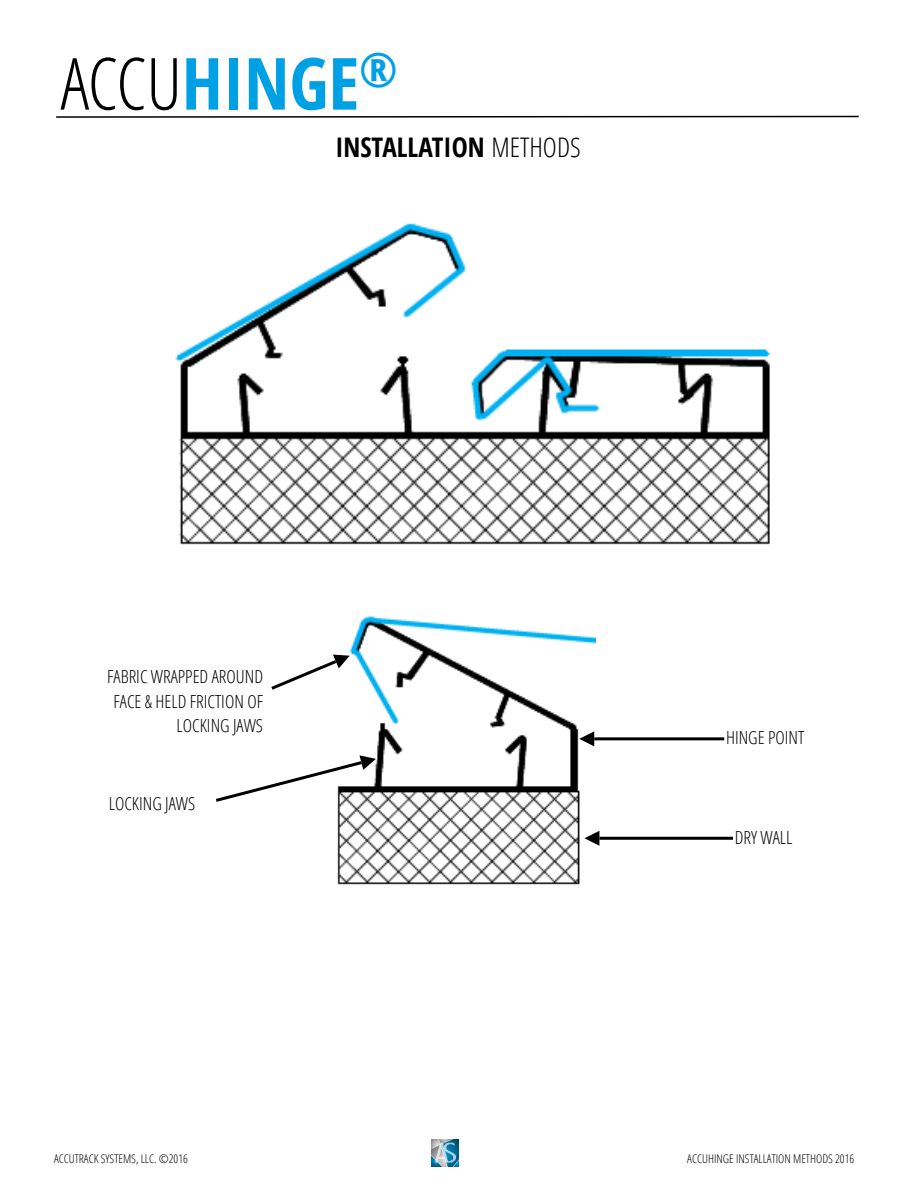
<style>
.page{position:relative;width:918px;height:1188px;background:#fff}
.page>*{position:absolute;margin:0;border:0;box-sizing:border-box;transform-origin:0 0}
.t1{font:700 condensed 72px "Open Sans";color:#00a0e4}
.t2{font:700 condensed 27px "Open Sans";color:#000}
.t3{font:300 condensed 18px/24.6px "Open Sans";color:#000;text-align:right}
.t4{font:300 condensed 12px "Open Sans";color:#000}
.s1{font-weight:300;color:#000}
.s2{font-weight:300}
</style>
<div class="page">
<svg style="left:56px;top:115px;width:803px;height:3px"></svg>
<img style="left:432px;top:1139px;width:27px;height:28px">
<img style="left:175px;top:223px;width:595px;height:322px">
<img style="left:333px;top:616px;width:263px;height:269px">
<hr style="left:599px;top:837px;width:134px;height:3px;background:#000">
<svg style="left:584px;top:831px;width:15px;height:15px"></svg>
<hr style="left:594px;top:737px;width:130px;height:3px;background:#000">
<svg style="left:579px;top:731px;width:15px;height:15px"></svg>
<svg style="left:271px;top:655px;width:79px;height:37px"></svg>
<svg style="left:216px;top:755px;width:160px;height:49px"></svg>
<h1 class="t1" style="left:61px;top:55px;width:339px"><span class="s1">ACCU</span>HINGE<sup>®</sup></h1>
<h2 class="t2" style="left:335px;top:136px;width:247px">INSTALLATION <span class="s2">METHODS</span></h2>
<p class="t3" style="left:107px;top:666px;width:157px">FABRIC WRAPPED AROUND<br>FACE &amp; HELD FRICTION OF<br>LOCKING JAWS</p>
<p class="t3" style="left:109px;top:793px;width:88px">LOCKING JAWS</p>
<p class="t3" style="left:726px;top:727px;width:80px">HINGE POINT</p>
<p class="t3" style="left:735px;top:827px;width:59px">DRY WALL</p>
<p class="t4" style="left:54px;top:1154px;width:135px">ACCUTRACK SYSTEMS, LLC. ©2016</p>
<p class="t4" style="left:687px;top:1154px;width:169px">ACCUHINGE INSTALLATION METHODS 2016</p>
</div>
